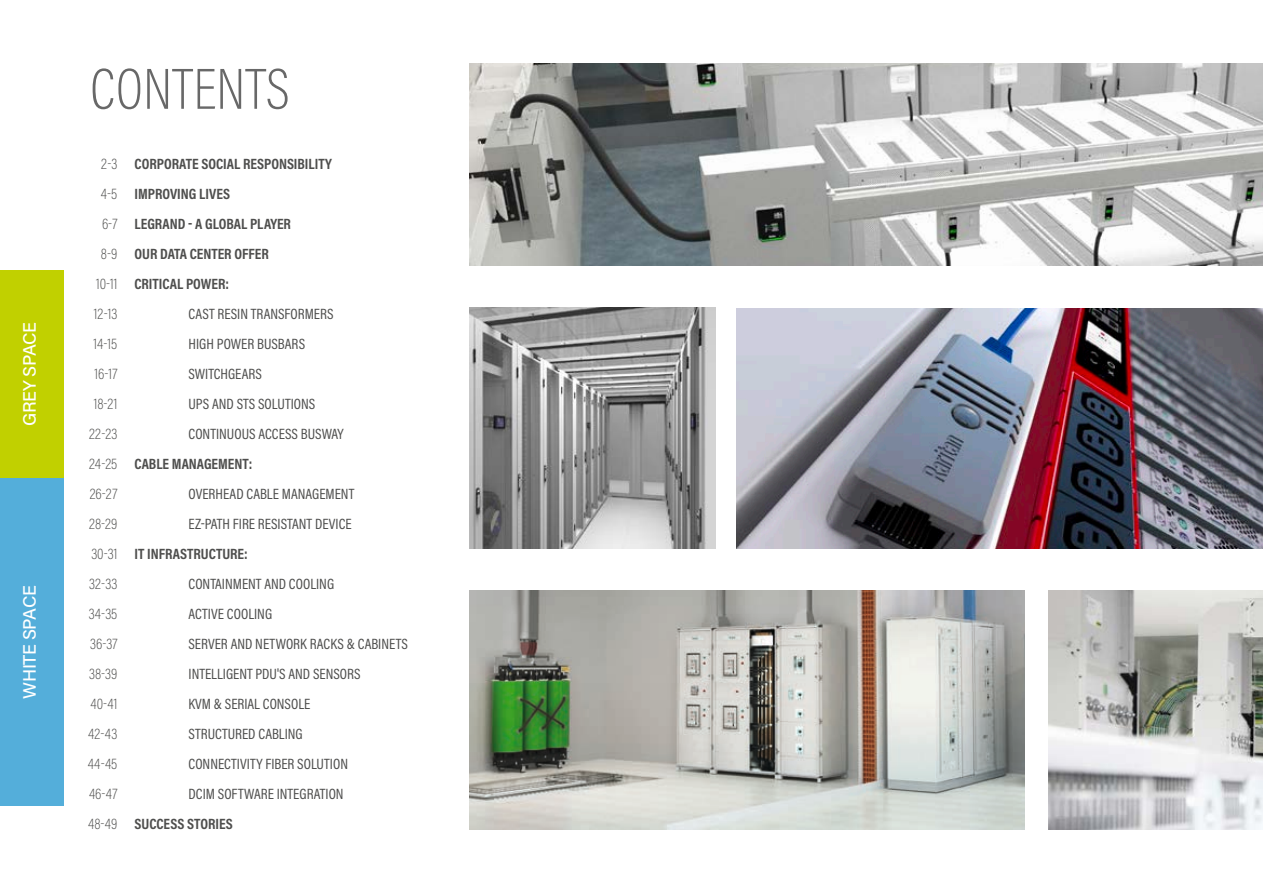
<style>
.page{position:relative;width:1263px;height:893px;background:#fff}
.page>*{position:absolute;margin:0;border:0;box-sizing:border-box;transform-origin:0 0}
.t1{font:200 58.5px "Acumin Pro Cond";letter-spacing:.005em;color:#686868}
.t2{font:500 18px "Acumin Pro";letter-spacing:-.02em;color:#fff}
.t3{font:15px/30px "Acumin Pro Cond";color:#4e4e4d}
.t4{font:700 15px/30px "Acumin Pro Cond";color:#4e4e4d}
.t5{font:200 15px/30px "Acumin Pro Cond";color:#4e4e4d;text-align:right}
</style>
<div class="page">
<img style="left:470px;top:64px;width:793px;height:202px">
<img style="left:737px;top:309px;width:526px;height:240px">
<img style="left:1048px;top:590px;width:215px;height:239px">
<img style="left:470px;top:590px;width:555px;height:239px">
<img style="left:470px;top:307px;width:245px;height:242px">
<div style="left:0;top:270px;width:64px;height:208px;background:#c1d000"></div>
<div style="left:0;top:478px;width:64px;height:328px;background:#54aeda"></div>
<p class="t2" style="left:17px;top:426px;width:106px;rotate:-90deg">GREY SPACE</p>
<p class="t2" style="left:17px;top:699px;width:115px;rotate:-90deg">WHITE SPACE</p>
<h1 class="t1" style="left:90px;top:51px;width:201px">CONTENTS</h1>
<p class="t5" style="left:88px;top:148px;width:31px">2-3<br>4-5<br>6-7<br>8-9<br>10-11<br>12-13<br>14-15<br>16-17<br>18-21<br>22-23<br>24-25<br>26-27<br>28-29<br>30-31<br>32-33<br>34-35<br>36-37<br>38-39<br>40-41<br>42-43<br>44-45<br>46-47<br>48-49</p>
<p class="t4" style="left:135px;top:148px;width:199px">CORPORATE SOCIAL RESPONSIBILITY<br>IMPROVING LIVES<br>LEGRAND - A GLOBAL PLAYER<br>OUR DATA CENTER OFFER<br>CRITICAL POWER:</p>
<p class="t3" style="left:189px;top:298px;width:157px">CAST RESIN TRANSFORMERS<br>HIGH POWER BUSBARS<br>SWITCHGEARS<br>UPS AND STS SOLUTIONS<br>CONTINUOUS ACCESS BUSWAY</p>
<p class="t4" style="left:135px;top:448px;width:119px">CABLE MANAGEMENT:</p>
<p class="t3" style="left:189px;top:478px;width:167px">OVERHEAD CABLE MANAGEMENT<br>EZ-PATH FIRE RESISTANT DEVICE</p>
<p class="t4" style="left:135px;top:538px;width:115px">IT INFRASTRUCTURE:</p>
<p class="t3" style="left:189px;top:568px;width:221px">CONTAINMENT AND COOLING<br>ACTIVE COOLING<br>SERVER AND NETWORK RACKS &amp; CABINETS<br>INTELLIGENT PDU'S AND SENSORS<br>KVM &amp; SERIAL CONSOLE<br>STRUCTURED CABLING<br>CONNECTIVITY FIBER SOLUTION<br>DCIM SOFTWARE INTEGRATION</p>
<p class="t4" style="left:135px;top:808px;width:100px">SUCCESS STORIES</p>
</div>
